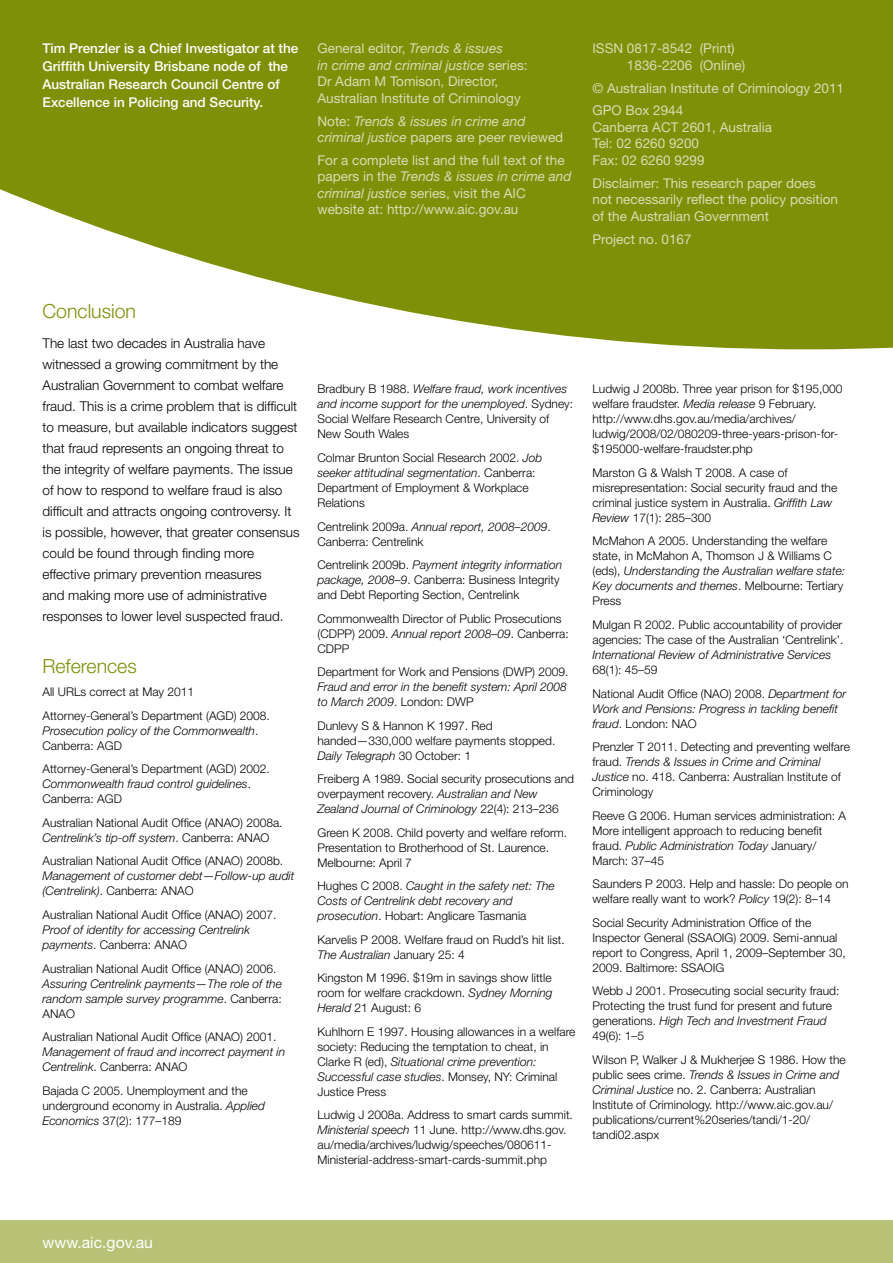
<style>
.page{position:relative;width:893px;height:1263px;background:#fff}
.page>*{position:absolute;margin:0;border:0;box-sizing:border-box;transform-origin:0 0}
.t1{font:300 19.5px "Helvetica Neue LT";color:#7d9008}
.t2{font:15.75px "Helvetica Neue LT";color:#fff}
.t3{font:300 13.5px/21px "Helvetica Neue LT";color:#000}
.t4{font:13.5px/16.5px "Helvetica Neue LT";color:#d8deb5}
.t5{font:500 13.5px/18px "Helvetica Neue LT";color:#fff}
.t6{font:italic 13.5px/16.5px "Helvetica Neue LT";color:#d8deb5}
.t7{font:300 12px/15px "Helvetica Neue LT";color:#000}
.t8{font:italic 300 12px/15px "Helvetica Neue LT";color:#000}
.s1{font-style:italic}
.s2{font-style:normal}
</style>
<div class="page">
<svg style="left:0;top:0;width:893px;height:349px;background:#8e9e29"></svg>
<div style="left:0;top:1220px;width:893px;height:43px;background:#b7c277"></div>
<p class="t5" style="left:43px;top:39px;width:257px">Tim Prenzler is a Chief Investigator at the Griffith University Brisbane node of the Australian Research Council Centre of Excellence in Policing and Security.</p>
<p class="t4" style="left:317px;top:40px;width:212px">General editor, <span class="s1">Trends &amp; issues<br>in crime and criminal justice</span> series:<br>Dr Adam M Tomison, Director, Australian Institute of Criminology</p>
<p class="t6" style="left:317px;top:112px;width:247px"><span class="s2">Note:</span> Trends &amp; issues in crime and criminal justice <span class="s2">papers are peer reviewed</span></p>
<p class="t4" style="left:317px;top:152px;width:255px">For a complete list and the full text of the papers in the <span class="s1">Trends &amp; issues in crime and criminal justice</span> series, visit the AIC website at: http://www.aic.gov.au</p>
<p class="t4" style="left:627px;top:40px;width:120px;text-indent:-34px">ISSN 0817-8542 (Print)<br>1836-2206 (Online)</p>
<p class="t4" style="left:592px;top:76px;width:253px;line-height:23px">© Australian Institute of Criminology 2011<br>GPO Box 2944</p>
<p class="t4" style="left:592px;top:119px;width:181px">Canberra ACT 2601, Australia<br>Tel: 02 6260 9200<br>Fax: 02 6260 9299</p>
<p class="t4" style="left:592px;top:175px;width:247px">Disclaimer: This research paper does not necessarily reflect the policy position of the Australian Government</p>
<p class="t4" style="left:592px;top:230px;width:101px">Project no. 0167</p>
<h1 class="t1" style="left:43px;top:299px;width:95px">Conclusion</h1>
<p class="t3" style="left:43px;top:332px;width:259px">The last two decades in Australia have witnessed a growing commitment by the Australian Government to combat welfare fraud. This is a crime problem that is difficult to measure, but available indicators suggest that fraud represents an ongoing threat to the integrity of welfare payments. The issue of how to respond to welfare fraud is also difficult and attracts ongoing controversy. It is possible, however, that greater consensus could be found through finding more effective primary prevention measures<br>and making more use of administrative responses to lower level suspected fraud.</p>
<h1 class="t1" style="left:43px;top:654px;width:96px">References</h1>
<p class="t7" style="left:43px;top:680px;width:229px;line-height:23.5px">All URLs correct at May 2011<br>Attorney-General’s Department (AGD) 2008.</p>
<p class="t8" style="left:43px;top:723px;width:217px">Prosecution policy of the Commonwealth<span class="s2">.<br>Canberra: AGD</span></p>
<p class="t7" style="left:43px;top:761px;width:229px">Attorney-General’s Department (AGD) 2002.<br><span class="s1">Commonwealth fraud control guidelines</span>.<br>Canberra: AGD</p>
<p class="t7" style="left:43px;top:815px;width:242px">Australian National Audit Office (ANAO) 2008a.<br><span class="s1">Centrelink’s tip-off system</span>. Canberra: ANAO</p>
<p class="t7" style="left:43px;top:853px;width:242px">Australian National Audit Office (ANAO) 2008b.</p>
<p class="t8" style="left:43px;top:868px;width:253px">Management of customer debt—Follow-up audit (Centrelink)<span class="s2">. Canberra: ANAO</span></p>
<p class="t7" style="left:43px;top:907px;width:235px">Australian National Audit Office (ANAO) 2007.</p>
<p class="t8" style="left:43px;top:922px;width:209px">Proof of identity for accessing Centrelink payments<span class="s2">. Canberra: ANAO</span></p>
<p class="t7" style="left:43px;top:960px;width:235px">Australian National Audit Office (ANAO) 2006.</p>
<p class="t8" style="left:43px;top:975px;width:241px;text-align:justify">Assuring Centrelink payments—The role of the random sample survey programme<span class="s2">. Canberra:<br>ANAO</span></p>
<p class="t7" style="left:43px;top:1029px;width:235px">Australian National Audit Office (ANAO) 2001.</p>
<p class="t8" style="left:43px;top:1044px;width:244px">Management of fraud and incorrect payment in<br>Centrelink<span class="s2">. Canberra: ANAO</span></p>
<p class="t7" style="left:43px;top:1082px;width:224px">Bajada C 2005. Unemployment and the underground economy in Australia. <span class="s1">Applied<br>Economics</span> 37(2): 177–189</p>
<p class="t7" style="left:317px;top:381px;width:257px">Bradbury B 1988. <span class="s1">Welfare fraud, work incentives and income support for the unemployed</span>. Sydney:<br>Social Welfare Research Centre, University of New South Wales</p>
<p class="t7" style="left:317px;top:450px;width:226px">Colmar Brunton Social Research 2002. <span class="s1">Job seeker attitudinal segmentation</span>. Canberra:<br>Department of Employment &amp; Workplace Relations</p>
<p class="t7" style="left:317px;top:518px;width:235px">Centrelink 2009a. <span class="s1">Annual report, 2008–2009</span>.<br>Canberra: Centrelink</p>
<p class="t7" style="left:317px;top:557px;width:246px">Centrelink 2009b. <span class="s1">Payment integrity information package, 2008–9</span>. Canberra: Business Integrity and Debt Reporting Section, Centrelink</p>
<p class="t7" style="left:317px;top:610px;width:253px">Commonwealth Director of Public Prosecutions (CDPP) 2009. <span class="s1">Annual report 2008–09</span>. Canberra:<br>CDPP</p>
<p class="t7" style="left:317px;top:664px;width:252px">Department for Work and Pensions (DWP) 2009.</p>
<p class="t8" style="left:317px;top:679px;width:251px">Fraud and error in the benefit system: April 2008 to March 2009<span class="s2">. London: DWP</span></p>
<p class="t7" style="left:317px;top:717px;width:239px">Dunlevy S &amp; Hannon K 1997. Red handed—330,000 welfare payments stopped.<br><span class="s1">Daily Telegraph</span> 30 October: 1</p>
<p class="t7" style="left:317px;top:771px;width:258px">Freiberg A 1989. Social security prosecutions and overpayment recovery. <span class="s1">Australian and New<br>Zealand Journal of Criminology</span> 22(4): 213–236</p>
<p class="t7" style="left:317px;top:824px;width:251px">Green K 2008. Child poverty and welfare reform.<br>Presentation to Brotherhood of St. Laurence.<br>Melbourne: April 7</p>
<p class="t8" style="left:317px;top:878px;width:239px"><span class="s2">Hughes C 2008.</span> Caught in the safety net: The<br>Costs of Centrelink debt recovery and prosecution<span class="s2">. Hobart: Anglicare Tasmania</span></p>
<p class="t7" style="left:317px;top:931px;width:249px">Karvelis P 2008. Welfare fraud on Rudd’s hit list.<br><span class="s1">The Australian</span> January 25: 4</p>
<p class="t7" style="left:317px;top:970px;width:236px;text-align:justify">Kingston M 1996. $19m in savings show little room for welfare crackdown. <span class="s1">Sydney Morning Herald</span> 21 August: 6</p>
<p class="t7" style="left:317px;top:1023px;width:259px">Kuhlhorn E 1997. Housing allowances in a welfare society: Reducing the temptation to cheat, in Clarke R (ed), <span class="s1">Situational crime prevention:<br>Successful case studies</span>. Monsey, NY: Criminal Justice Press</p>
<p class="t7" style="left:317px;top:1107px;width:257px">Ludwig J 2008a. Address to smart cards summit.<br><span class="s1">Ministerial speech</span> 11 June. http://www.dhs.gov. au/media/archives/ludwig/speeches/080611- Ministerial-address-smart-cards-summit.php</p>
<p class="t7" style="left:592px;top:381px;width:252px">Ludwig J 2008b. Three year prison for $195,000 welfare fraudster. <span class="s1">Media release</span> 9 February. http://www.dhs.gov.au/media/archives/ ludwig/2008/02/080209-three-years-prison-for-$195000-welfare-fraudster.php</p>
<p class="t7" style="left:592px;top:465px;width:246px">Marston G &amp; Walsh T 2008. A case of misrepresentation: Social security fraud and the criminal justice system in Australia. <span class="s1">Griffith Law Review</span> 17(1): 285–300</p>
<p class="t7" style="left:592px;top:533px;width:254px">McMahon A 2005. Understanding the welfare state, in McMahon A, Thomson J &amp; Williams C (eds), <span class="s1">Understanding the Australian welfare state:<br>Key documents and themes</span>. Melbourne: Tertiary Press</p>
<p class="t7" style="left:592px;top:617px;width:252px">Mulgan R 2002. Public accountability of provider agencies: The case of the Australian ‘Centrelink’.</p>
<p class="t8" style="left:592px;top:647px;width:240px">International Review of Administrative Services</p>
<p class="t7" style="left:592px;top:658px;width:255px;line-height:23.5px">68(1): 45–59<br>National Audit Office (NAO) 2008. <span class="s1">Department for</span></p>
<p class="t8" style="left:592px;top:700px;width:247px">Work and Pensions: Progress in tackling benefit fraud<span class="s2">. London: NAO</span></p>
<p class="t7" style="left:592px;top:739px;width:259px">Prenzler T 2011. Detecting and preventing welfare fraud. <span class="s1">Trends &amp; Issues in Crime and Criminal Justice</span> no. 418. Canberra: Australian Institute of Criminology</p>
<p class="t7" style="left:592px;top:807px;width:255px">Reeve G 2006. Human services administration: A More intelligent approach to reducing benefit fraud. <span class="s1">Public Administration Today</span> January/ March: 37–45</p>
<p class="t7" style="left:592px;top:876px;width:258px">Saunders P 2003. Help and hassle: Do people on welfare really want to work? <span class="s1">Policy</span> 19(2): 8–14</p>
<p class="t7" style="left:592px;top:914px;width:255px">Social Security Administration Office of the Inspector General (SSAOIG) 2009. Semi-annual report to Congress, April 1, 2009–September 30, 2009. Baltimore: SSAOIG</p>
<p class="t7" style="left:592px;top:983px;width:248px">Webb J 2001. Prosecuting social security fraud:<br>Protecting the trust fund for present and future generations. <span class="s1">High Tech and Investment Fraud </span>49(6): 1–5</p>
<p class="t7" style="left:592px;top:1051px;width:255px">Wilson P, Walker J &amp; Mukherjee S 1986. How the public sees crime. <span class="s1">Trends &amp; Issues in Crime and Criminal Justice</span> no. 2. Canberra: Australian Institute of Criminology. http://www.aic.gov.au/ publications/current%20series/tandi/1-20/ tandi02.aspx</p>
<h2 class="t2" style="left:43px;top:1233px;width:112px">www.aic.gov.au</h2>
</div>
